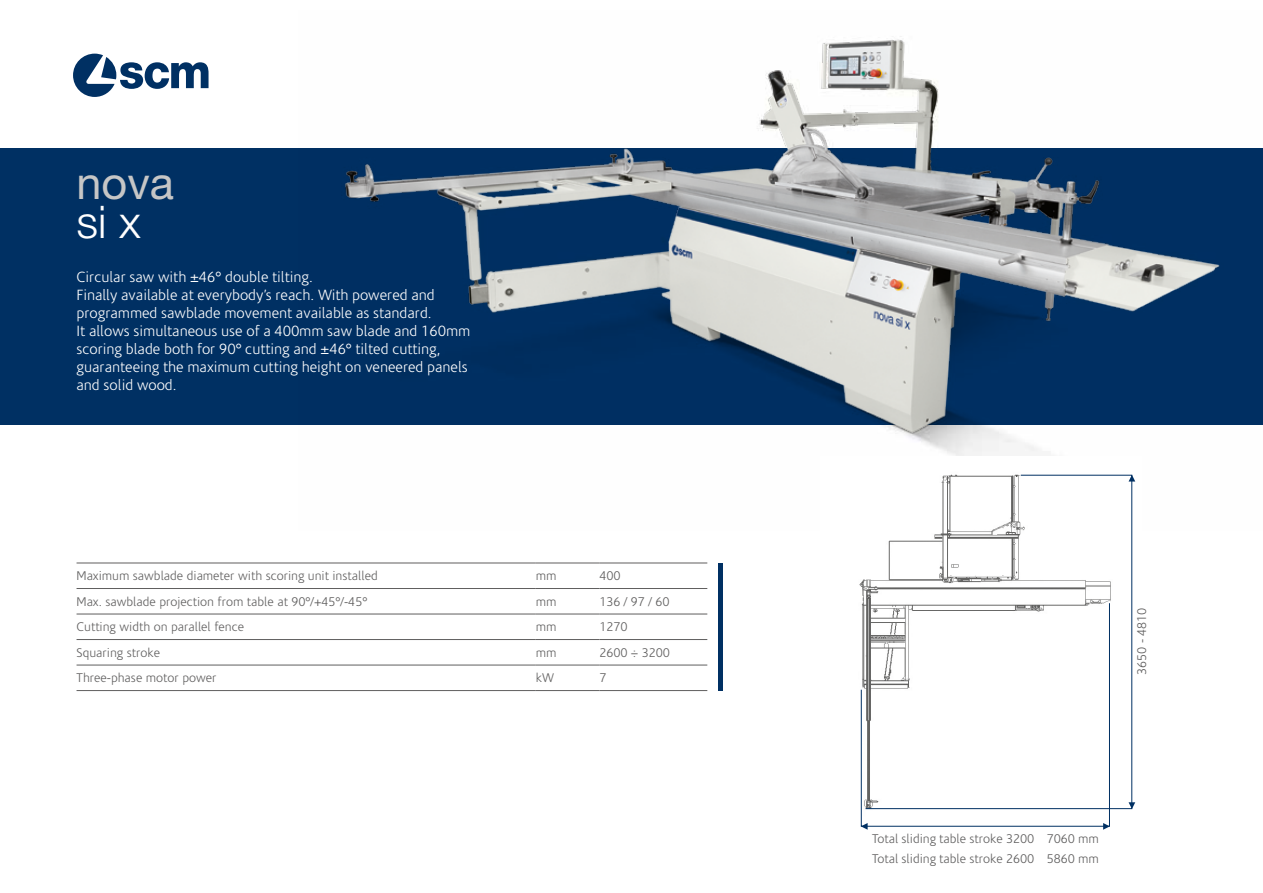
<style>
.page{position:relative;width:1263px;height:893px;background:#fff}
.page>*{position:absolute;margin:0;border:0;box-sizing:border-box;transform-origin:0 0}
.t1{font:45px "Helvetica Neue LT Std";color:#c6c6c6}
.t2{font:300 45px "Helvetica Neue LT Std";color:#fff}
.t3{font:300 15px/18px "Corisande OT";color:#fff}
.t4{font:300 12.75px/19.8px "Corisande OT";color:#5f5e5e}
</style>
<div class="page">
<div style="left:0;top:149px;width:1263px;height:276px;background:#003063"></div>
<svg style="left:73px;top:54px;width:136px;height:43px"></svg>
<img style="left:299px;top:36px;width:964px;height:420px">
<hr style="left:719px;top:563px;width:4px;height:128px;background:#003063">
<hr style="left:77px;top:563px;width:459px;height:1px;background:#5f5e5e">
<hr style="left:536px;top:563px;width:63px;height:1px;background:#5f5e5e">
<hr style="left:599px;top:563px;width:108px;height:1px;background:#5f5e5e">
<hr style="left:77px;top:588px;width:459px;height:1px;background:#5f5e5e">
<hr style="left:536px;top:588px;width:63px;height:1px;background:#5f5e5e">
<hr style="left:599px;top:588px;width:108px;height:1px;background:#5f5e5e">
<hr style="left:77px;top:614px;width:459px;height:1px;background:#5f5e5e">
<hr style="left:536px;top:614px;width:63px;height:1px;background:#5f5e5e">
<hr style="left:599px;top:614px;width:108px;height:1px;background:#5f5e5e">
<hr style="left:77px;top:639px;width:459px;height:1px;background:#5f5e5e">
<hr style="left:536px;top:639px;width:63px;height:1px;background:#5f5e5e">
<hr style="left:599px;top:639px;width:108px;height:1px;background:#5f5e5e">
<hr style="left:77px;top:665px;width:459px;height:1px;background:#5f5e5e">
<hr style="left:536px;top:665px;width:63px;height:1px;background:#5f5e5e">
<hr style="left:77px;top:690px;width:459px;height:1px;background:#5f5e5e">
<hr style="left:536px;top:690px;width:63px;height:1px;background:#5f5e5e">
<hr style="left:599px;top:665px;width:108px;height:1px;background:#5f5e5e">
<hr style="left:599px;top:690px;width:108px;height:1px;background:#5f5e5e">
<svg style="left:860px;top:602px;width:250px;height:225px"></svg>
<svg style="left:865px;top:474px;width:267px;height:335px"></svg>
<svg style="left:861px;top:823px;width:7px;height:7px"></svg>
<svg style="left:1103px;top:823px;width:7px;height:7px"></svg>
<svg style="left:1128px;top:802px;width:7px;height:7px"></svg>
<svg style="left:1128px;top:475px;width:7px;height:6px"></svg>
<h1 class="t1" style="left:77px;top:156px;width:99px">nova</h1>
<h1 class="t2" style="left:77px;top:194px;width:66px">si x</h1>
<p class="t3" style="left:77px;top:268px;width:395px">Circular saw with ±46° double tilting.<br>Finally available at everybody’s reach. With powered and programmed sawblade movement available as standard.<br>It allows simultaneous use of a 400mm saw blade and 160mm scoring blade both for 90° cutting and ±46° tilted cutting, guaranteeing the maximum cutting height on veneered panels and solid wood.</p>
<p class="t4" style="left:77px;top:566px;width:303px">Maximum sawblade diameter with scoring unit installed</p>
<p class="t4" style="left:536px;top:566px;width:22px">mm</p>
<p class="t4" style="left:599px;top:566px;width:23px">400</p>
<p class="t4" style="left:77px;top:592px;width:292px">Max. sawblade projection from table at 90°/+45°/-45°</p>
<p class="t4" style="left:536px;top:592px;width:22px">mm</p>
<p class="t4" style="left:599px;top:592px;width:72px">136 / 97 / 60</p>
<p class="t4" style="left:77px;top:617px;width:169px">Cutting width on parallel fence</p>
<p class="t4" style="left:536px;top:617px;width:22px">mm</p>
<p class="t4" style="left:599px;top:617px;width:30px">1270</p>
<p class="t4" style="left:77px;top:643px;width:85px">Squaring stroke</p>
<p class="t4" style="left:536px;top:643px;width:22px">mm</p>
<p class="t4" style="left:599px;top:643px;width:72px">2600 ÷ 3200</p>
<p class="t4" style="left:77px;top:668px;width:141px">Three-phase motor power</p>
<p class="t4" style="left:536px;top:668px;width:20px">kW</p>
<p class="t4" style="left:599px;top:668px;width:9px">7</p>
<p class="t4" style="left:1132px;top:675px;width:68px;rotate:-90deg">3650 - 4810</p>
<p class="t4" style="left:872px;top:829px;width:228px">Total sliding table stroke 3200 7060 mm<br>Total sliding table stroke 2600 5860 mm</p>
</div>
